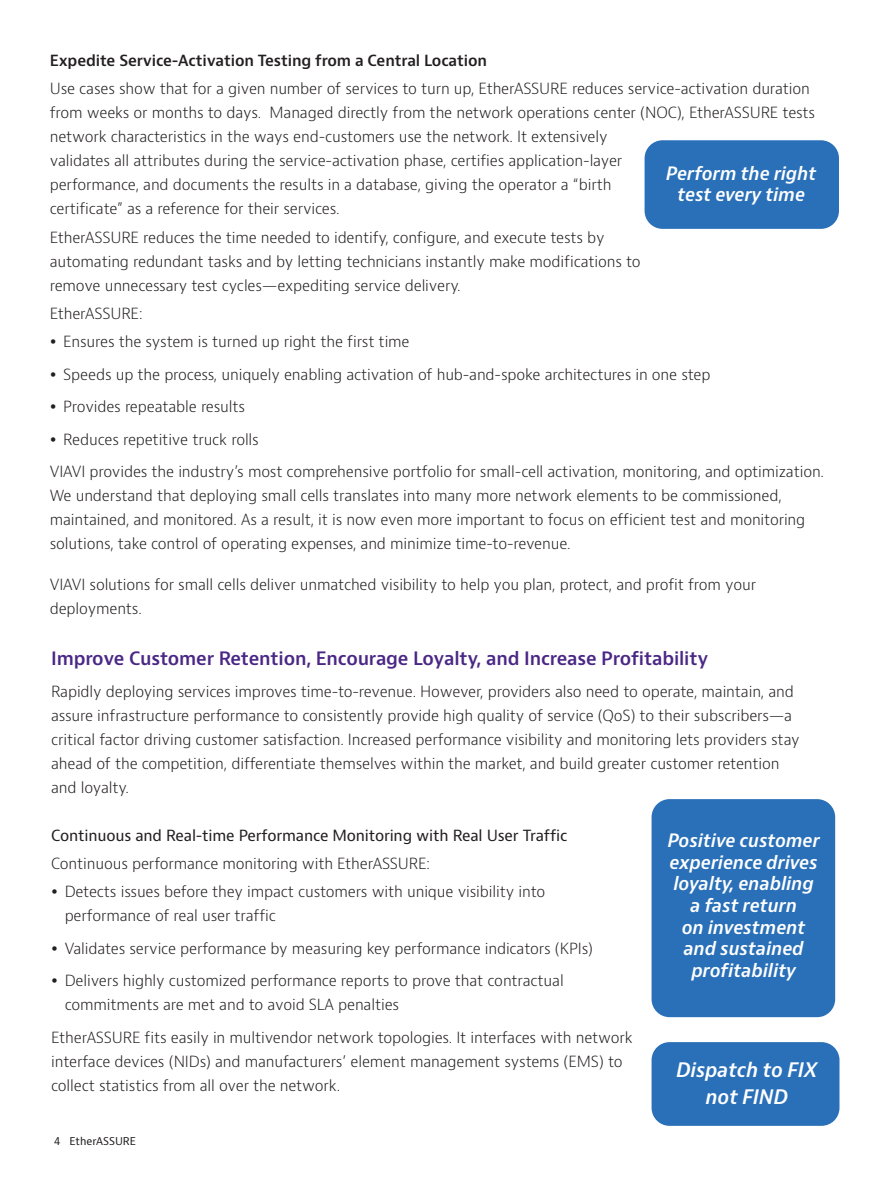
<style>
.page{position:relative;width:893px;height:1191px;background:#fff}
.page>*{position:absolute;margin:0;border:0;box-sizing:border-box;transform-origin:0 0}
.P_10_16{font:italic 600 19.5px "Bernino Sans";letter-spacing:-.01em;color:#fff}
.P_10_16-2{font:italic 600 18px/21.6px "Bernino Sans";letter-spacing:-.01em;color:#fff;text-align:center}
.Header_12_16{font:600 18px "Bernino Sans";letter-spacing:-.01em;color:#4a2785}
.P_10_16-3{font:300 15px/24px "Bernino Sans";letter-spacing:-.01em;color:#231f20}
.Subhead_1{font:15px "Bernino Sans";letter-spacing:-.01em;color:#231f20}
.Subhead_1-2{font:600 15px "Bernino Sans";letter-spacing:-.01em;color:#231f20}
.t1{font:10.5px "Bernino Sans";color:#231f20}
</style>
<div class="page">
<div style="left:645px;top:140px;width:194px;height:89px;background:#2a70b8;border-radius:18px"></div>
<div style="left:652px;top:799px;width:183px;height:218px;background:#2a70b8;border-radius:18px"></div>
<div style="left:652px;top:1042px;width:187px;height:83px;background:#2a70b8;border-radius:18px"></div>
<p class="Subhead_1-2" style="left:50px;top:51px;width:439px">Expedite Service-Activation Testing from a Central Location</p>
<p class="P_10_16-3" style="left:50px;top:77px;width:767px">Use cases show that for a given number of services to turn up, EtherASSURE reduces service-activation duration from weeks or months to days. Managed directly from the network operations center (NOC), EtherASSURE tests network characteristics in the ways end-customers use the network. It extensively<br>validates all attributes during the service-activation phase, certifies application-layer<br>performance, and documents the results in a database, giving the operator a “birth<br>certificate” as a reference for their services.</p>
<p class="P_10_16-3" style="left:50px;top:225px;width:592px">EtherASSURE reduces the time needed to identify, configure, and execute tests by automating redundant tasks and by letting technicians instantly make modifications to remove unnecessary test cycles—expediting service delivery.</p>
<p class="P_10_16-3" style="left:50px;top:302px;width:94px">EtherASSURE:</p>
<p class="P_10_16-3" style="left:63px;top:330px;width:348px">Ensures the system is turned up right the first time</p>
<p class="P_10_16-3" style="left:63px;top:362px;width:649px">Speeds up the process, uniquely enabling activation of hub-and-spoke architectures in one step</p>
<p class="P_10_16-3" style="left:63px;top:395px;width:183px">Provides repeatable results</p>
<p class="P_10_16-3" style="left:63px;top:427px;width:197px">Reduces repetitive truck rolls</p>
<p class="P_10_16-3" style="left:50px;top:460px;width:776px">VIAVI provides the industry’s most comprehensive portfolio for small-cell activation, monitoring, and optimization.<br>We understand that deploying small cells translates into many more network elements to be commissioned, maintained, and monitored. As a result, it is now even more important to focus on efficient test and monitoring solutions, take control of operating expenses, and minimize time-to-revenue.</p>
<p class="P_10_16-3" style="left:50px;top:573px;width:708px">VIAVI solutions for small cells deliver unmatched visibility to help you plan, protect, and profit from your deployments.</p>
<p class="Header_12_16" style="left:51px;top:646px;width:659px">Improve Customer Retention, Encourage Loyalty, and Increase Profitability</p>
<p class="P_10_16-3" style="left:51px;top:680px;width:750px">Rapidly deploying services improves time-to-revenue. However, providers also need to operate, maintain, and assure infrastructure performance to consistently provide high quality of service (QoS) to their subscribers—a critical factor driving customer satisfaction. Increased performance visibility and monitoring lets providers stay ahead of the competition, differentiate themselves within the market, and build greater customer retention and loyalty.</p>
<p class="Subhead_1" style="left:51px;top:825px;width:518px">Continuous and Real-time Performance Monitoring with Real User Traffic</p>
<p class="P_10_16-3" style="left:51px;top:851px;width:380px">Continuous performance monitoring with EtherASSURE:</p>
<p class="P_10_16-3" style="left:65px;top:880px;width:482px">Detects issues before they impact customers with unique visibility into performance of real user traffic</p>
<p class="P_10_16-3" style="left:65px;top:936px;width:530px">Validates service performance by measuring key performance indicators (KPIs)</p>
<p class="P_10_16-3" style="left:65px;top:969px;width:501px">Delivers highly customized performance reports to prove that contractual commitments are met and to avoid SLA penalties</p>
<p class="P_10_16-3" style="left:51px;top:1025px;width:583px">EtherASSURE fits easily in multivendor network topologies. It interfaces with network interface devices (NIDs) and manufacturers’ element management systems (EMS) to collect statistics from all over the network.</p>
<p class="P_10_16-2" style="left:666px;top:163px;width:152px">Perform the right test every time</p>
<p class="P_10_16-2" style="left:667px;top:830px;width:154px">Positive customer experience drives loyalty, enabling a fast return<br>on investment and sustained profitability</p>
<p class="P_10_16" style="left:676px;top:1057px;width:143px">Dispatch to FIX</p>
<p class="P_10_16" style="left:705px;top:1084px;width:84px">not FIND</p>
<p class="t1" style="left:54px;top:1134px;width:84px">4 EtherASSURE</p>
</div>
